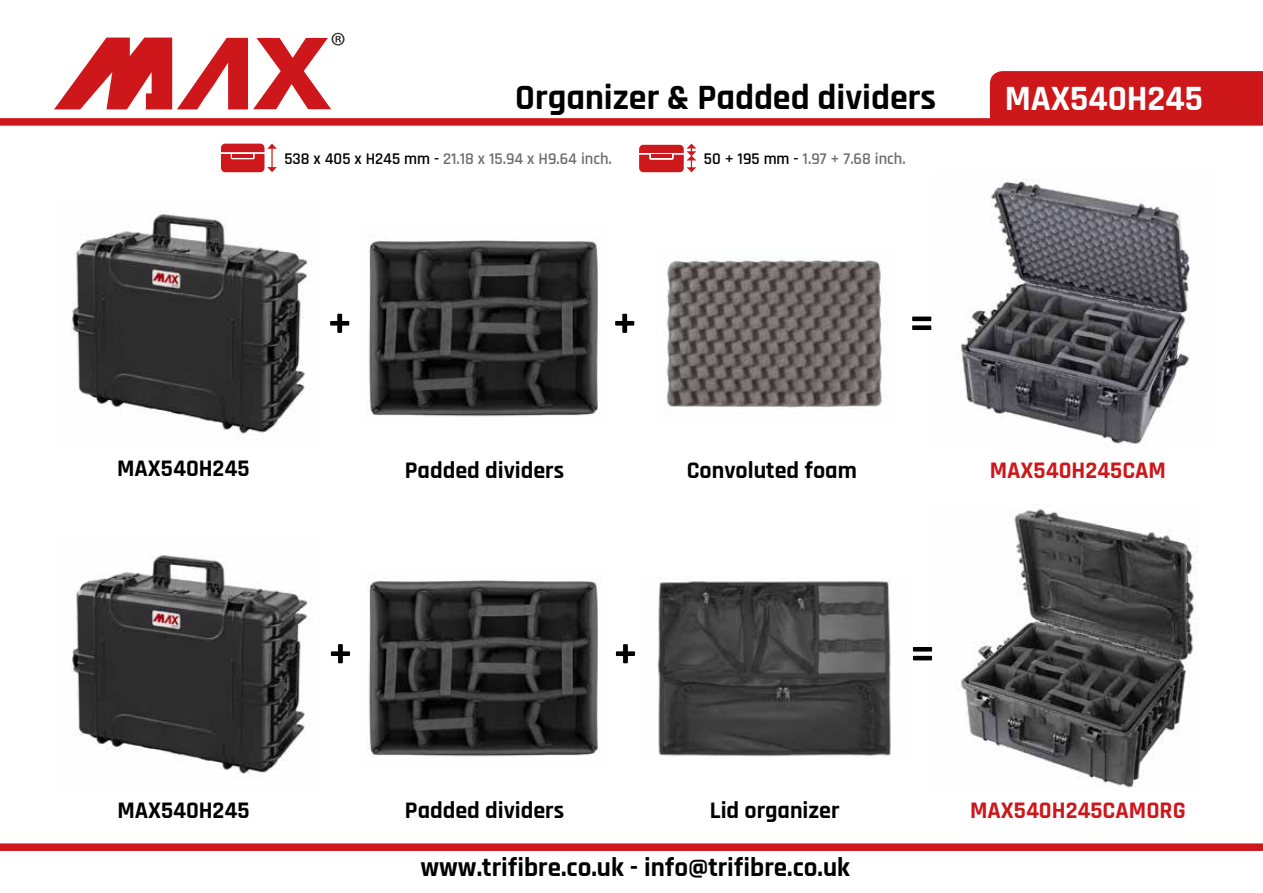
<style>
.page{position:relative;width:1263px;height:893px;background:#fff}
.page>*{position:absolute;margin:0;border:0;box-sizing:border-box;transform-origin:0 0}
.t1{font:700 36px "Rajdhani";color:#000}
.t2{font:700 36px "Rajdhani";color:#fff}
.t3{font:700 27px "Rajdhani";color:#000}
.t4{font:700 24px "Rajdhani";color:#000}
.t5{font:700 24px "Rajdhani";color:#cd171a}
.t6{font:600 16.5px "Rajdhani";color:#706f6f}
.s1{color:#000}
</style>
<div class="page">
<svg style="left:54px;top:33px;width:291px;height:76px"></svg>
<div style="left:0;top:118px;width:1263px;height:8px;background:#cd171a"></div>
<svg style="left:330px;top:314px;width:19px;height:19px"></svg>
<svg style="left:615px;top:314px;width:19px;height:19px"></svg>
<svg style="left:912px;top:317px;width:19px;height:13px"></svg>
<svg style="left:331px;top:644px;width:19px;height:19px"></svg>
<svg style="left:616px;top:644px;width:19px;height:19px"></svg>
<svg style="left:913px;top:647px;width:18px;height:13px"></svg>
<div style="left:0;top:843px;width:1263px;height:8px;background:#cd171a"></div>
<img style="left:657px;top:578px;width:234px;height:179px">
<img style="left:71px;top:209px;width:241px;height:231px">
<img style="left:71px;top:555px;width:242px;height:223px">
<img style="left:958px;top:179px;width:232px;height:265px">
<img style="left:931px;top:509px;width:266px;height:279px">
<img style="left:368px;top:577px;width:233px;height:180px">
<div style="left:990px;top:71px;width:273px;height:47px;background:#cd171a"></div>
<img style="left:368px;top:237px;width:233px;height:180px">
<img style="left:665px;top:258px;width:218px;height:150px">
<svg style="left:221px;top:144px;width:56px;height:28px"></svg>
<svg style="left:639px;top:144px;width:57px;height:28px"></svg>
<h1 class="t1" style="left:515px;top:76px;width:422px">Organizer &amp; Padded dividers</h1>
<h1 class="t2" style="left:1005px;top:76px;width:200px">MAX540H245</h1>
<p class="t6" style="left:284px;top:149px;width:329px"><span class="s1">538 x 405 x H245 mm -</span> 21.18 x 15.94 x H9.64 inch.</p>
<p class="t6" style="left:704px;top:149px;width:203px"><span class="s1">50 + 195 mm -</span> 1.97 + 7.68 inch.</p>
<p class="t4" style="left:117px;top:454px;width:134px">MAX540H245</p>
<p class="t4" style="left:687px;top:456px;width:172px">Convoluted foam</p>
<p class="t4" style="left:405px;top:456px;width:161px">Padded dividers</p>
<p class="t5" style="left:990px;top:456px;width:178px">MAX540H245CAM</p>
<p class="t4" style="left:117px;top:795px;width:134px">MAX540H245</p>
<p class="t4" style="left:405px;top:795px;width:161px">Padded dividers</p>
<p class="t4" style="left:710px;top:795px;width:131px">Lid organizer</p>
<p class="t3" style="left:420px;top:851px;width:431px">www.trifibre.co.uk - info@trifibre.co.uk</p>
<p class="t5" style="left:970px;top:795px;width:217px">MAX540H245CAMORG</p>
</div>
